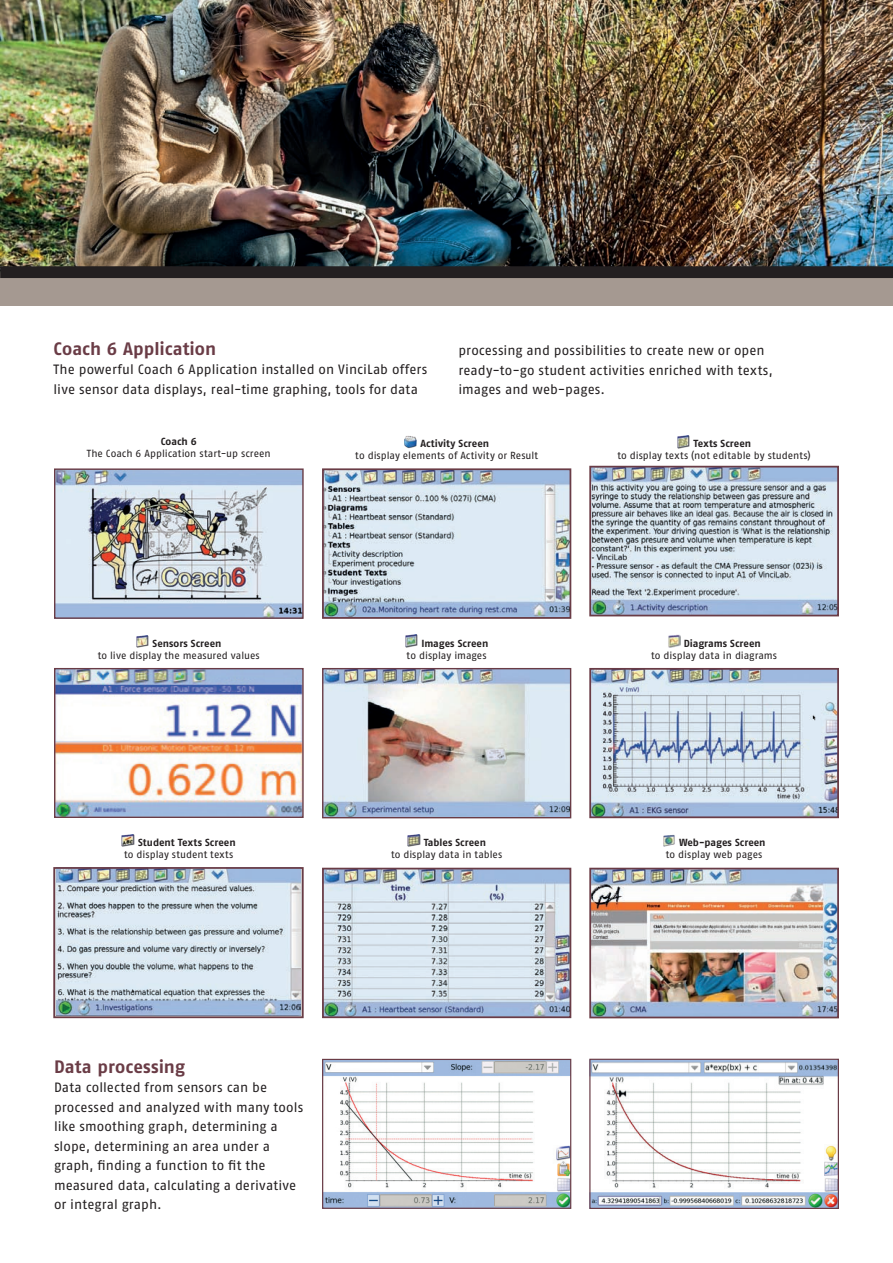
<style>
.page{position:relative;width:893px;height:1263px;background:#fff}
.page>*{position:absolute;margin:0;border:0;box-sizing:border-box;transform-origin:0 0}
.tussenkopje{font:700 18px "Fago No";letter-spacing:.005em;color:#6a3c46}
.plat{font:13.5px/19.5px "Fago No";letter-spacing:.005em;color:#231f20}
._6_pnts{font:10.35px "Fago No";color:#231f20}
._6_pnts-2{font:700 10.35px "Fago No";letter-spacing:.005em;color:#231f20}
._6_pnts-3{font:10.2px "Fago No";letter-spacing:-.005em;color:#231f20}
._6_pnts-4{font:700 10.2px "Fago No";letter-spacing:.005em;color:#231f20}
</style>
<div class="page">
<div style="left:0;top:210px;width:893px;height:96px;background:#a59991"></div>
<img style="left:0;top:0;width:893px;height:266px">
<div style="left:0;top:266px;width:893px;height:12px;background:#231f20"></div>
<img style="left:324px;top:1061px;width:245px;height:146px">
<div style="left:322px;top:1059px;width:249px;height:150px;border:1px solid #6a3c46"></div>
<img style="left:591px;top:1061px;width:246px;height:146px">
<div style="left:589px;top:1059px;width:250px;height:150px;border:1px solid #6a3c46"></div>
<svg style="left:668px;top:635px;width:12px;height:13px"></svg>
<svg style="left:136px;top:635px;width:13px;height:13px"></svg>
<svg style="left:405px;top:635px;width:13px;height:13px"></svg>
<img style="left:592px;top:671px;width:244px;height:144px">
<div style="left:589px;top:668px;width:250px;height:150px;border:2px solid #6a3c46"></div>
<img style="left:56px;top:670px;width:246px;height:146px">
<div style="left:54px;top:668px;width:250px;height:150px;border:1px solid #6a3c46"></div>
<img style="left:324px;top:670px;width:245px;height:146px">
<div style="left:322px;top:668px;width:249px;height:150px;border:1px solid #6a3c46"></div>
<svg style="left:122px;top:834px;width:13px;height:13px"></svg>
<svg style="left:407px;top:834px;width:13px;height:13px"></svg>
<svg style="left:663px;top:834px;width:12px;height:13px"></svg>
<img style="left:56px;top:870px;width:245px;height:145px">
<div style="left:53px;top:867px;width:251px;height:151px;border:2px solid #6a3c46"></div>
<img style="left:325px;top:871px;width:243px;height:144px">
<div style="left:322px;top:868px;width:249px;height:150px;border:2px solid #6a3c46"></div>
<img style="left:592px;top:871px;width:244px;height:144px">
<div style="left:589px;top:868px;width:250px;height:150px;border:2px solid #6a3c46"></div>
<svg style="left:404px;top:436px;width:13px;height:12px"></svg>
<svg style="left:677px;top:435px;width:13px;height:13px"></svg>
<img style="left:325px;top:471px;width:243px;height:145px">
<div style="left:322px;top:468px;width:249px;height:151px;border:2px solid #6a3c46"></div>
<img style="left:592px;top:469px;width:244px;height:144px">
<div style="left:589px;top:466px;width:250px;height:150px;border:2px solid #6a3c46"></div>
<img style="left:56px;top:470px;width:246px;height:147px">
<div style="left:54px;top:468px;width:250px;height:151px;border:1px solid #6a3c46"></div>
<p class="tussenkopje" style="left:54px;top:338px;width:164px">Coach 6 Application</p>
<p class="plat" style="left:54px;top:360px;width:375px">The powerful Coach 6 Application installed on VinciLab offers live sensor data displays, real-time graphing, tools for data</p>
<p class="plat" style="left:458px;top:341px;width:308px">processing and possibilities to create new or open</p>
<p class="plat" style="left:458px;top:360px;width:316px">ready-to-go student activities enriched with texts, images and web-pages.</p>
<p class="_6_pnts-2" style="left:161px;top:435px;width:38px">Coach 6</p>
<p class="_6_pnts" style="left:87px;top:448px;width:185px">The Coach 6 Application start-up screen</p>
<p class="_6_pnts-2" style="left:420px;top:437px;width:70px">Activity Screen</p>
<p class="_6_pnts" style="left:355px;top:450px;width:184px">to display elements of Activity or Result</p>
<p class="_6_pnts-2" style="left:693px;top:437px;width:59px">Texts Screen</p>
<p class="_6_pnts" style="left:617px;top:450px;width:195px">to display texts (not editable by students)</p>
<p class="_6_pnts-4" style="left:153px;top:637px;width:70px">Sensors Screen</p>
<p class="_6_pnts-3" style="left:98px;top:650px;width:164px">to live display the measured values</p>
<p class="_6_pnts-2" style="left:421px;top:637px;width:69px">Images Screen</p>
<p class="_6_pnts" style="left:407px;top:649px;width:82px">to display images</p>
<p class="_6_pnts-2" style="left:684px;top:637px;width:79px">Diagrams Screen</p>
<p class="_6_pnts" style="left:651px;top:649px;width:127px">to display data in diagrams</p>
<p class="_6_pnts-2" style="left:138px;top:836px;width:99px">Student Texts Screen</p>
<p class="_6_pnts" style="left:124px;top:849px;width:111px">to display student texts</p>
<p class="_6_pnts-4" style="left:424px;top:836px;width:64px">Tables Screen</p>
<p class="_6_pnts-3" style="left:391px;top:849px;width:113px">to display data in tables</p>
<p class="_6_pnts-2" style="left:679px;top:836px;width:88px">Web-pages Screen</p>
<p class="_6_pnts" style="left:666px;top:849px;width:98px">to display web pages</p>
<p class="tussenkopje" style="left:54px;top:1056px;width:133px">Data processing</p>
<p class="plat" style="left:54px;top:1078px;width:251px">Data collected from sensors can be processed and analyzed with many tools like smoothing graph, determining a slope, determining an area under a graph, finding a function to fit the measured data, calculating a derivative or integral graph.</p>
</div>
